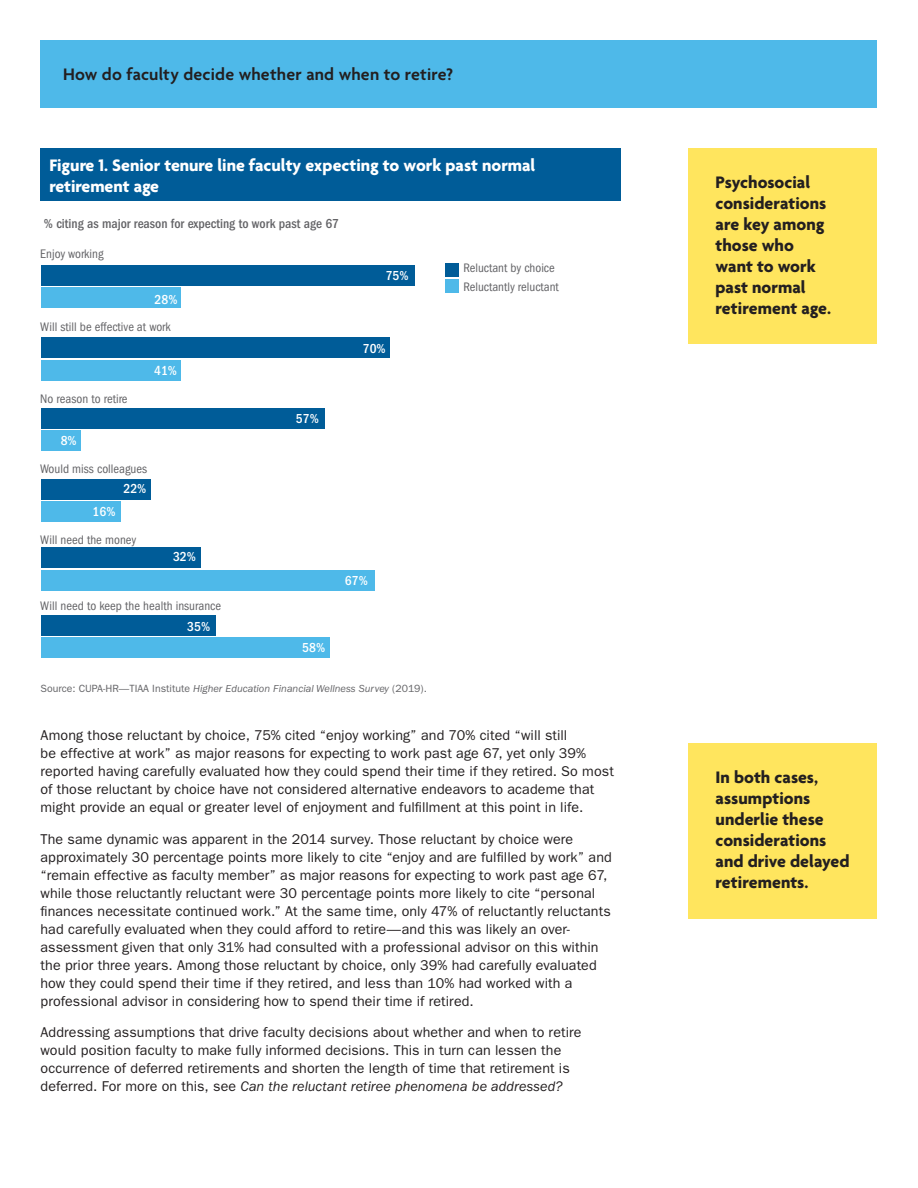
<style>
.page{position:relative;width:918px;height:1188px;background:#fff}
.page>*{position:absolute;margin:0;border:0;box-sizing:border-box;transform-origin:0 0}
._14B_Callout_Box_Sub{font:700 18px/21px "Agenda";color:#231f20}
._12B_Table_Header_Re{font:700 18px/21px "Agenda";color:#fff}
.t1{font:600 18px "Agenda";letter-spacing:.01em;color:#231f20}
._7A_Body_Text__FG_10{font:14.25px/18px "ITC Franklin Gothic Std";letter-spacing:.005em;color:#231f20}
._12C_Table_Section_C{font:500 condensed 13.5px "ITC Franklin Gothic Std";color:#636366}
.t2{font:500 condensed 13.5px "ITC Franklin Gothic Std";color:#fff}
.t3{font:condensed 12.9px "ITC Franklin Gothic Std";color:#636366}
.t4{font:condensed 12.75px "ITC Franklin Gothic Std";color:#636366}
._12E_Table_Footnote{font:italic 10.5px "ITC Franklin Gothic Std";color:#636366}
.s1{font-style:normal}
.s2{font-style:italic}
</style>
<div class="page">
<div style="left:40px;top:40px;width:838px;height:68px;background:#4eb9e9"></div>
<div style="left:688px;top:148px;width:190px;height:196px;background:#ffe55e"></div>
<div style="left:41px;top:288px;width:140px;height:20px;background:#4eb9e9"></div>
<div style="left:41px;top:360px;width:140px;height:20px;background:#4eb9e9"></div>
<div style="left:41px;top:430px;width:40px;height:21px;background:#4eb9e9"></div>
<div style="left:41px;top:501px;width:80px;height:21px;background:#4eb9e9"></div>
<div style="left:41px;top:570px;width:334px;height:20px;background:#4eb9e9"></div>
<div style="left:41px;top:638px;width:289px;height:20px;background:#4eb9e9"></div>
<div style="left:41px;top:265px;width:374px;height:21px;background:#005c98"></div>
<div style="left:41px;top:338px;width:349px;height:20px;background:#005c98"></div>
<div style="left:41px;top:408px;width:284px;height:20px;background:#005c98"></div>
<div style="left:41px;top:479px;width:110px;height:20px;background:#005c98"></div>
<div style="left:41px;top:548px;width:160px;height:20px;background:#005c98"></div>
<div style="left:41px;top:615px;width:175px;height:20px;background:#005c98"></div>
<div style="left:40px;top:148px;width:581px;height:53px;background:#005c98"></div>
<div style="left:446px;top:263px;width:13px;height:14px;background:#005c98"></div>
<div style="left:446px;top:279px;width:13px;height:14px;background:#4eb9e9"></div>
<div style="left:688px;top:744px;width:190px;height:175px;background:#ffe55e"></div>
<p class="t1" style="left:63px;top:65px;width:392px">How do faculty decide whether and when to retire?</p>
<p class="_12B_Table_Header_Re" style="left:50px;top:156px;width:487px">Figure 1. Senior tenure line faculty expecting to work past normal retirement age</p>
<p class="_12C_Table_Section_C" style="left:44px;top:216px;width:297px">% citing as major reason for expecting to work past age 67</p>
<p class="t3" style="left:40px;top:247px;width:65px">Enjoy working</p>
<p class="t2" style="left:155px;top:292px;width:24px">28%</p>
<p class="t3" style="left:40px;top:320px;width:132px">Will still be effective at work</p>
<p class="t3" style="left:40px;top:392px;width:89px">No reason to retire</p>
<p class="t2" style="left:61px;top:433px;width:18px">8%</p>
<p class="t2" style="left:154px;top:363px;width:24px">41%</p>
<p class="t3" style="left:40px;top:461px;width:108px">Would miss colleagues</p>
<p class="t2" style="left:93px;top:504px;width:24px">16%</p>
<p class="t2" style="left:123px;top:481px;width:24px">22%</p>
<p class="t3" style="left:40px;top:532px;width:97px">Will need the money</p>
<p class="t2" style="left:173px;top:549px;width:24px">32%</p>
<p class="t3" style="left:40px;top:599px;width:182px">Will need to keep the health insurance</p>
<p class="t2" style="left:187px;top:618px;width:24px">35%</p>
<p class="t2" style="left:296px;top:411px;width:24px">57%</p>
<p class="t2" style="left:386px;top:268px;width:24px">75%</p>
<p class="t2" style="left:363px;top:341px;width:24px">70%</p>
<p class="t2" style="left:345px;top:573px;width:24px">67%</p>
<p class="t2" style="left:302px;top:640px;width:24px">58%</p>
<p class="_12E_Table_Footnote" style="left:40px;top:682px;width:388px"><span class="s1">Source: CUPA-HR—TIAA Institute</span> Higher Education Financial Wellness Survey <span class="s1">(2019).</span></p>
<p class="t4" style="left:463px;top:261px;width:93px">Reluctant by choice</p>
<p class="t4" style="left:463px;top:279px;width:97px">Reluctantly reluctant</p>
<p class="_7A_Body_Text__FG_10" style="left:40px;top:727px;width:575px">Among those reluctant by choice, 75% cited “enjoy working” and 70% cited “will still<br>be effective at work” as major reasons for expecting to work past age 67, yet only 39% reported having carefully evaluated how they could spend their time if they retired. So most of those reluctant by choice have not considered alternative endeavors to academe that might provide an equal or greater level of enjoyment and fulfillment at this point in life.</p>
<p class="_7A_Body_Text__FG_10" style="left:40px;top:830px;width:573px">The same dynamic was apparent in the 2014 survey. Those reluctant by choice were approximately 30 percentage points more likely to cite “enjoy and are fulfilled by work” and “remain effective as faculty member” as major reasons for expecting to work past age 67, while those reluctantly reluctant were 30 percentage points more likely to cite “personal finances necessitate continued work.” At the same time, only 47% of reluctantly reluctants had carefully evaluated when they could afford to retire—and this was likely an over&shy;assessment given that only 31% had consulted with a professional advisor on this within the prior three years. Among those reluctant by choice, only 39% had carefully evaluated how they could spend their time if they retired, and less than 10% had worked with a professional advisor in considering how to spend their time if retired.</p>
<p class="_7A_Body_Text__FG_10" style="left:40px;top:1024px;width:543px">Addressing assumptions that drive faculty decisions about whether and when to retire would position faculty to make fully informed decisions. This in turn can lessen the occurrence of deferred retirements and shorten the length of time that retirement is deferred. For more on this, see <span class="s2">Can the reluctant retiree phenomena be addressed?</span></p>
<p class="_14B_Callout_Box_Sub" style="left:716px;top:173px;width:117px">Psychosocial considerations are key among those who want to work past normal retirement age.</p>
<p class="_14B_Callout_Box_Sub" style="left:716px;top:768px;width:136px">In both cases, assumptions underlie these considerations and drive delayed retirements.</p>
</div>
